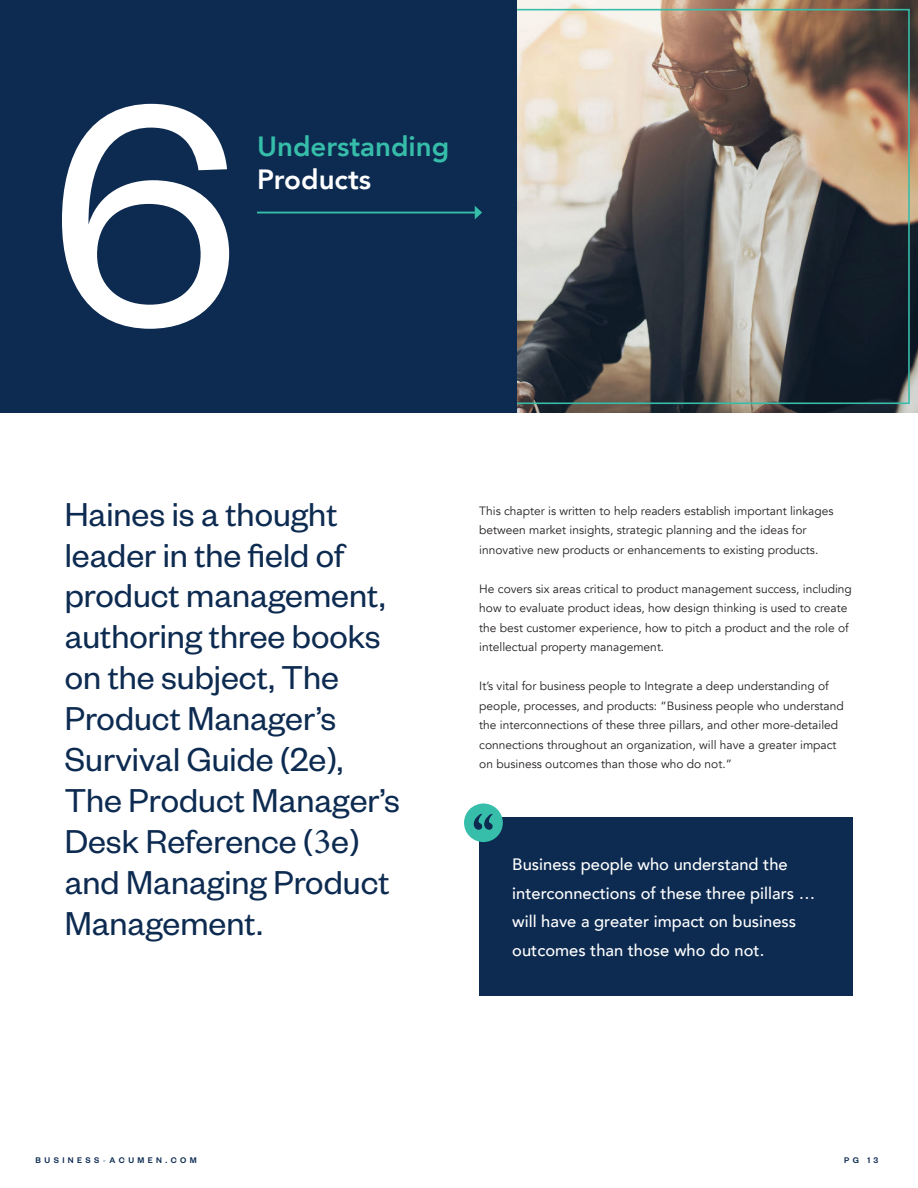
<style>
.page{position:relative;width:918px;height:1188px;background:#fff}
.page>*{position:absolute;margin:0;border:0;box-sizing:border-box;transform-origin:0 0}
.t1{font:343.95px "Founders Grotesk";color:#fff}
.t2{font:700 55.2px "Adobe Caslon";color:#0d2b51}
.t3{font:36.3px/41px "Founders Grotesk";color:#0d2b51}
.t4{font:800 27.75px "Avenir";color:#36beaa}
.t5{font:800 27.75px "Avenir";color:#fff}
.t6{font:500 16.5px/28.5px "Avenir";color:#fff}
.t7{font:12px/19.5px "Avenir";color:#231f20}
.t8{font:500 9px "Founders Grotesk";letter-spacing:.38em;color:#0d2b51}
.s1{font-family:"Minion Pro"}
.s2{font-family:"Minion Pro";font-weight:400}
</style>
<div class="page">
<img style="left:516px;top:0;width:402px;height:413px">
<div style="left:0;top:0;width:516px;height:413px;background:#0d2b51"></div>
<hr style="left:257px;top:212px;width:219px;height:1px;background:#36beaa">
<svg style="left:475px;top:206px;width:7px;height:13px"></svg>
<div style="left:479px;top:818px;width:374px;height:178px;background:#0d2b51"></div>
<div style="left:464px;top:804px;width:39px;height:38px;background:#36beaa;border-radius:50%"></div>
<h1 class="t1" style="left:51px;top:4px;width:190px">6</h1>
<h3 class="t4" style="left:257px;top:125px;width:194px">Understanding</h3>
<h3 class="t5" style="left:257px;top:158px;width:116px">Products</h3>
<h3 class="t3" style="left:65px;top:492px;width:336px">Haines is a thought leader in the field of product management, authoring three books on the subject, The<br>Product Manager’s<br>Survival Guide (2e),<br>The Product Manager’s<br>Desk Reference (<span class="s1">3</span>e) and Managing Product<br>Management.</h3>
<p class="t7" style="left:479px;top:501px;width:356px">This chapter is written to help readers establish important linkages between market insights, strategic planning and the ideas for innovative new products or enhancements to existing products.</p>
<p class="t7" style="left:479px;top:579px;width:374px">He covers six areas critical to product management success, including how to evaluate product ideas, how design thinking is used to create the best customer experience, how to pitch a product and the role of intellectual property management.</p>
<p class="t7" style="left:479px;top:677px;width:366px">It’s vital for business people to Integrate a deep understanding of people, processes, and products: “Business people who understand the interconnections of these three pillars, and other more-detailed connections throughout an organization, will have a greater impact on business outcomes than those who do not.”</p>
<h2 class="t2" style="left:472px;top:801px;width:24px">“</h2>
<h3 class="t6" style="left:512px;top:849px;width:304px">Business people who understand the interconnections of these three pillars … will have a greater impact on business outcomes than those who do not.</h3>
<p class="t8" style="left:36px;top:1154px;width:163px">BUSINESS<span class="s2">-</span>ACUMEN.COM</p>
<p class="t8" style="left:844px;top:1154px;width:36px">PG 13</p>
</div>
